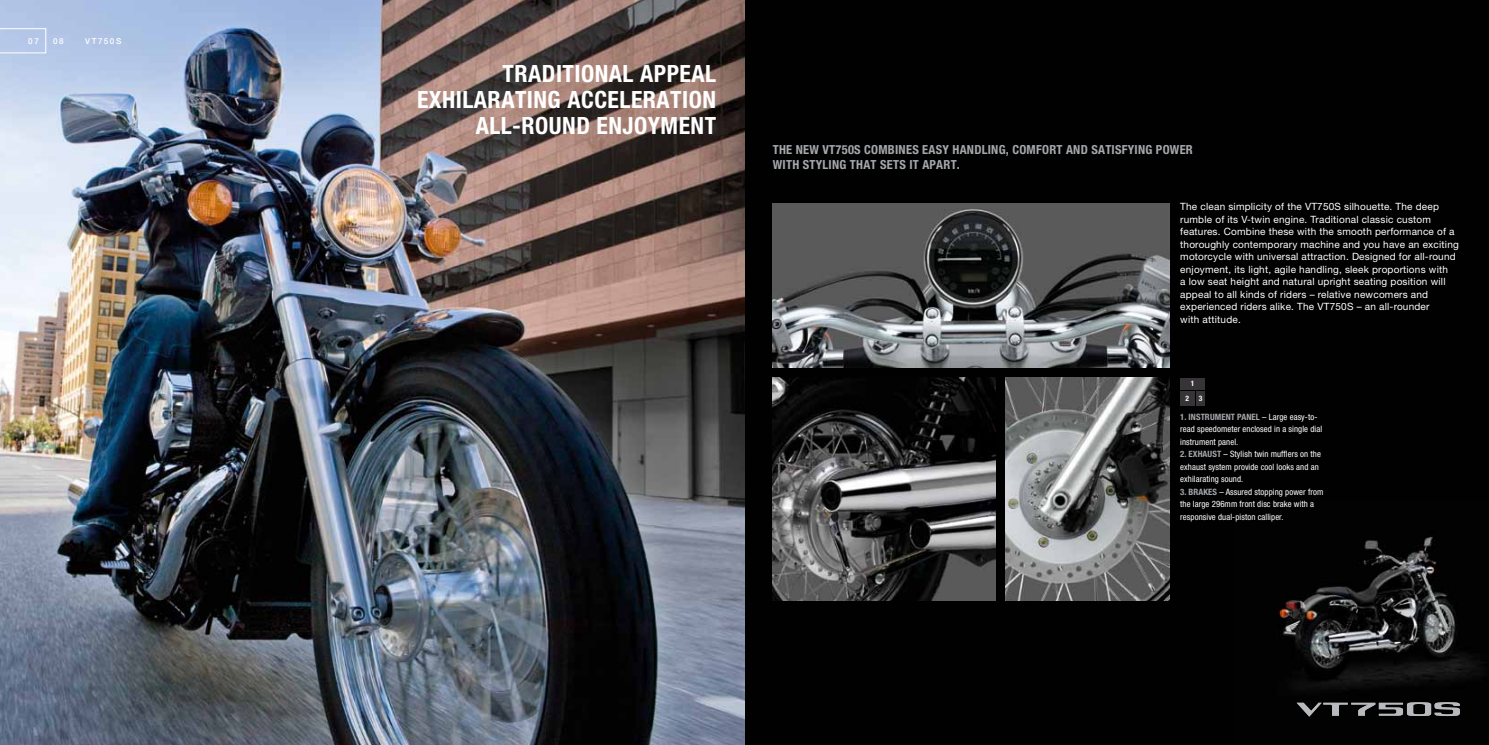
<style>
.page{position:relative;width:1489px;height:745px;background:#fff}
.page>*{position:absolute;margin:0;border:0;box-sizing:border-box;transform-origin:0 0}
.t1{font:700 condensed 23.75px/26.2px "Helvetica Neue LT Std";letter-spacing:.02em;color:#fff;text-align:right}
.t2{font:700 condensed 12.5px/15px "Helvetica Neue LT Std";letter-spacing:.02em;color:#a5a8ac}
.t3{font:10px/12.5px "Helvetica Neue LT Std";letter-spacing:.02em;color:#fff}
.t4{font:condensed 8.75px/12.5px "Helvetica Neue LT Std";letter-spacing:.01em;color:#fff}
.t5{font:500 8.12px "Helvetica Neue LT Std";letter-spacing:.2em;color:#fff}
.t6{font:700 condensed 7.5px "Helvetica Neue LT Std";color:#fff}
.s1{font-weight:700;color:#a5a8ac}
</style>
<div class="page">
<div style="left:744px;top:0;width:744px;height:744px;background:#010101"></div>
<img style="left:1277px;top:537px;width:204px;height:180px">
<img style="left:0;top:0;width:744px;height:744px">
<img style="left:772px;top:377px;width:222px;height:222px">
<img style="left:772px;top:203px;width:397px;height:164px">
<img style="left:1005px;top:377px;width:164px;height:222px">
<svg style="left:0;top:28px;width:46px;height:25px"></svg>
<div style="left:1180px;top:377px;width:24px;height:12px;background:#373437"></div>
<div style="left:1180px;top:391px;width:14px;height:14px;background:#373437"></div>
<div style="left:1196px;top:391px;width:8px;height:14px;background:#373437"></div>
<svg style="left:1296px;top:701px;width:163px;height:15px"></svg>
<p class="t5" style="left:28px;top:36px;width:12px">07</p>
<p class="t5" style="left:53px;top:36px;width:12px">08</p>
<p class="t5" style="left:85px;top:36px;width:38px">VT750S</p>
<h1 class="t1" style="left:417px;top:60px;width:300px">TRADITIONAL APPEAL<br>EXHILARATING ACCELERATION<br>ALL-ROUND ENJOYMENT</h1>
<p class="t2" style="left:772px;top:142px;width:421px">THE NEW VT750S COMBINES EASY HANDLING, COMFORT AND SATISFYING POWER<br>WITH STYLING THAT SETS IT APART.</p>
<p class="t3" style="left:1180px;top:200px;width:280px">The clean simplicity of the VT750S silhouette. The deep rumble of its V-twin engine. Traditional classic custom features. Combine these with the smooth performance of a thoroughly contemporary machine and you have an exciting motorcycle with universal attraction. Designed for all-round enjoyment, its light, agile handling, sleek proportions with<br>a low seat height and natural upright seating position will appeal to all kinds of riders – relative newcomers and experienced riders alike. The VT750S – an all-rounder<br>with attitude.</p>
<p class="t6" style="left:1190px;top:379px;width:5px">1</p>
<p class="t6" style="left:1185px;top:393px;width:5px">2</p>
<p class="t6" style="left:1198px;top:393px;width:5px">3</p>
<p class="t4" style="left:1180px;top:410px;width:143px"><span class="s1">1. INSTRUMENT PANEL</span> – Large easy-to&shy;read speedometer enclosed in a single dial instrument panel.</p>
<p class="t4" style="left:1180px;top:447px;width:142px"><span class="s1">2. EXHAUST</span> – Stylish twin mufflers on the exhaust system provide cool looks and an exhilarating sound.</p>
<p class="t4" style="left:1180px;top:485px;width:145px"><span class="s1">3. BRAKES</span> – Assured stopping power from the large 296mm front disc brake with a responsive dual-piston calliper.</p>
</div>
